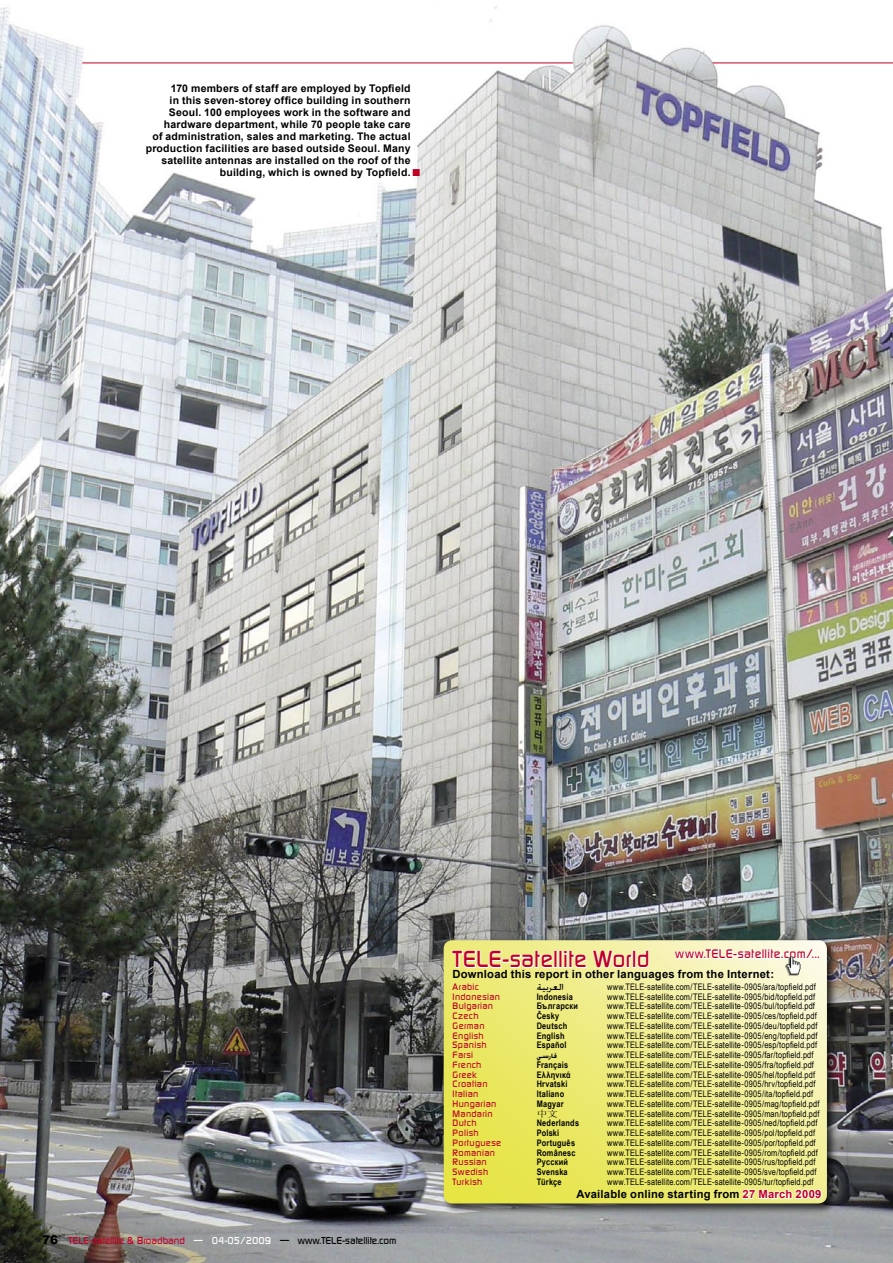
<style>
.page{position:relative;width:893px;height:1263px;background:#fff}
.page>*{position:absolute;margin:0;border:0;box-sizing:border-box;transform-origin:0 0}
.t1{font:15px "Arial";color:#be0027}
.t2{font:500 12px "Digital";letter-spacing:.03em;color:#be0027}
.t3{font:500 12px "Win Soft Pro";color:#000}
.t4{font:700 11.25px "Arial";letter-spacing:.02em;color:#000}
.Bilduntertitel{font:700 10.5px/12px "Arial";letter-spacing:.02em;color:#000;text-align:right}
.t5{font:500 9.75px "Digital";color:#be0027}
.t6{font:9px "Arial Narrow";letter-spacing:.02em;color:#000}
.t7{font:500 9px "Digital";letter-spacing:.035em;color:#be0027}
.t8{font:700 9px "Arial Narrow";letter-spacing:.025em;color:#000}
.t9{font:700 9px "Win Soft Pro";color:#000}
.t10{font:9px "Sim Sun";color:#000;scale:1.2 1}
.s1{font-family:"Arial";font-weight:900;font-size:12px;color:#000}
.s2{color:#fff}
.s3{color:#000}
.s4{font-size:22.5px}
.s5{color:#be0027}
</style>
<div class="page">
<img style="left:0;top:6px;width:893px;height:1257px">
<hr style="left:82px;top:63px;width:491px;height:1px;background:#be0027">
<hr style="left:713px;top:63px;width:180px;height:1px;background:#be0027">
<div style="left:439px;top:936px;width:400px;height:280px;background:#000;opacity:.75"></div>
<svg style="left:444px;top:940px;width:383px;height:263px;background:#eeeb81"></svg>
<svg style="left:451px;top:950px;width:102px;height:19px"></svg>
<div style="left:554px;top:950px;width:3px;height:18px;border:2px solid #fff"></div>
<div style="left:559px;top:950px;width:3px;height:18px;border:2px solid #fff"></div>
<svg style="left:562px;top:947px;width:88px;height:24px"></svg>
<svg style="left:673px;top:940px;width:148px;height:31px"></svg>
<img style="left:783px;top:955px;width:21px;height:21px">
<svg style="left:741px;top:1179px;width:82px;height:22px"></svg>
<p class="Bilduntertitel" style="left:146px;top:82px;width:266px">170 members of staff are employed by Topfield<br>in this seven-storey office building in southern Seoul. 100 employees work in the software and hardware department, while 70 people take care<br>of administration, sales and marketing. The actual production facilities are based outside Seoul. Many satellite antennas are installed on the roof of the building, which is owned by Topfield.</p>
<p class="t1" style="left:412px;top:160px;width:11px">■</p>
<p class="t5" style="left:42px;top:1235px;width:356px"><span class="s1">76</span> TELE-satellite &amp; Broadband <span class="s2">— 04-05/2009</span> <span class="s3">— www.TELE-satellite.com</span></p>
<p class="t2" style="left:453px;top:947px;width:368px"><span class="s4">TELE-satellite World</span> www.TELE-satellite.com/...</p>
<p class="t7" style="left:453px;top:981px;width:28px">Arabic</p>
<p class="t3" style="left:537px;top:978px;width:29px">ا لعربية</p>
<p class="t6" style="left:607px;top:980px;width:210px">www.TELE-satellite.com/TELE-satellite-0905/ara/topfield.pdf</p>
<p class="t7" style="left:453px;top:991px;width:49px">Indonesian</p>
<p class="t8" style="left:537px;top:990px;width:38px">Indonesia</p>
<p class="t6" style="left:607px;top:990px;width:209px">www.TELE-satellite.com/TELE-satellite-0905/bid/topfield.pdf</p>
<p class="t7" style="left:453px;top:1001px;width:42px">Bulgarian</p>
<p class="t8" style="left:537px;top:999px;width:43px">Български</p>
<p class="t6" style="left:607px;top:999px;width:209px">www.TELE-satellite.com/TELE-satellite-0905/bul/topfield.pdf</p>
<p class="t7" style="left:453px;top:1011px;width:27px">Czech</p>
<p class="t8" style="left:537px;top:1009px;width:24px">Česky</p>
<p class="t6" style="left:607px;top:1009px;width:211px">www.TELE-satellite.com/TELE-satellite-0905/ces/topfield.pdf</p>
<p class="t7" style="left:453px;top:1020px;width:33px">German</p>
<p class="t8" style="left:537px;top:1019px;width:32px">Deutsch</p>
<p class="t6" style="left:607px;top:1019px;width:212px">www.TELE-satellite.com/TELE-satellite-0905/deu/topfield.pdf</p>
<p class="t7" style="left:453px;top:1030px;width:33px">English</p>
<p class="t8" style="left:537px;top:1029px;width:29px">English</p>
<p class="t6" style="left:607px;top:1029px;width:212px">www.TELE-satellite.com/TELE-satellite-0905/eng/topfield.pdf</p>
<p class="t7" style="left:453px;top:1040px;width:36px">Spanish</p>
<p class="t8" style="left:537px;top:1038px;width:32px">Español</p>
<p class="t6" style="left:607px;top:1038px;width:211px">www.TELE-satellite.com/TELE-satellite-0905/esp/topfield.pdf</p>
<p class="t7" style="left:453px;top:1050px;width:22px">Farsi</p>
<p class="t9" style="left:537px;top:1049px;width:22px">سي فار</p>
<p class="t6" style="left:607px;top:1048px;width:208px">www.TELE-satellite.com/TELE-satellite-0905/far/topfield.pdf</p>
<p class="t7" style="left:453px;top:1059px;width:30px">French</p>
<p class="t8" style="left:537px;top:1058px;width:33px">Français</p>
<p class="t6" style="left:607px;top:1058px;width:208px">www.TELE-satellite.com/TELE-satellite-0905/fra/topfield.pdf</p>
<p class="t7" style="left:453px;top:1069px;width:26px">Greek</p>
<p class="t8" style="left:537px;top:1068px;width:36px">Ελληνικά</p>
<p class="t6" style="left:607px;top:1068px;width:209px">www.TELE-satellite.com/TELE-satellite-0905/hel/topfield.pdf</p>
<p class="t7" style="left:453px;top:1079px;width:36px">Croatian</p>
<p class="t8" style="left:537px;top:1077px;width:32px">Hrvatski</p>
<p class="t6" style="left:607px;top:1077px;width:210px">www.TELE-satellite.com/TELE-satellite-0905/hrv/topfield.pdf</p>
<p class="t7" style="left:453px;top:1089px;width:27px">Italian</p>
<p class="t8" style="left:537px;top:1087px;width:29px">Italiano</p>
<p class="t6" style="left:607px;top:1087px;width:207px">www.TELE-satellite.com/TELE-satellite-0905/ita/topfield.pdf</p>
<p class="t7" style="left:453px;top:1098px;width:45px">Hungarian</p>
<p class="t8" style="left:537px;top:1097px;width:28px">Magyar</p>
<p class="t6" style="left:607px;top:1097px;width:214px">www.TELE-satellite.com/TELE-satellite-0905/mag/topfield.pdf</p>
<p class="t7" style="left:453px;top:1108px;width:42px">Mandarin</p>
<p class="t10" style="left:537px;top:1109px;width:19px">中文</p>
<p class="t6" style="left:607px;top:1107px;width:214px">www.TELE-satellite.com/TELE-satellite-0905/man/topfield.pdf</p>
<p class="t7" style="left:453px;top:1118px;width:25px">Dutch</p>
<p class="t8" style="left:537px;top:1116px;width:44px">Nederlands</p>
<p class="t6" style="left:607px;top:1116px;width:212px">www.TELE-satellite.com/TELE-satellite-0905/ned/topfield.pdf</p>
<p class="t7" style="left:453px;top:1128px;width:27px">Polish</p>
<p class="t8" style="left:537px;top:1126px;width:24px">Polski</p>
<p class="t6" style="left:607px;top:1126px;width:209px">www.TELE-satellite.com/TELE-satellite-0905/pol/topfield.pdf</p>
<p class="t7" style="left:453px;top:1137px;width:50px">Portuguese</p>
<p class="t8" style="left:537px;top:1136px;width:40px">Português</p>
<p class="t6" style="left:607px;top:1136px;width:210px">www.TELE-satellite.com/TELE-satellite-0905/por/topfield.pdf</p>
<p class="t7" style="left:453px;top:1147px;width:44px">Romanian</p>
<p class="t8" style="left:537px;top:1146px;width:40px">Românesc</p>
<p class="t6" style="left:607px;top:1146px;width:212px">www.TELE-satellite.com/TELE-satellite-0905/rom/topfield.pdf</p>
<p class="t7" style="left:453px;top:1157px;width:36px">Russian</p>
<p class="t8" style="left:537px;top:1155px;width:33px">Русский</p>
<p class="t6" style="left:607px;top:1155px;width:210px">www.TELE-satellite.com/TELE-satellite-0905/rus/topfield.pdf</p>
<p class="t7" style="left:453px;top:1167px;width:37px">Swedish</p>
<p class="t8" style="left:537px;top:1165px;width:33px">Svenska</p>
<p class="t6" style="left:607px;top:1165px;width:211px">www.TELE-satellite.com/TELE-satellite-0905/sve/topfield.pdf</p>
<p class="t7" style="left:453px;top:1176px;width:31px">Turkish</p>
<p class="t8" style="left:537px;top:1175px;width:26px">Türkçe</p>
<p class="t6" style="left:607px;top:1175px;width:208px">www.TELE-satellite.com/TELE-satellite-0905/tur/topfield.pdf</p>
<p class="t4" style="left:576px;top:1187px;width:247px">Available online starting from <span class="s5">27 March 2009</span></p>
<p class="t4" style="left:453px;top:967px;width:323px">Download this report in other languages from the Internet:</p>
</div>
